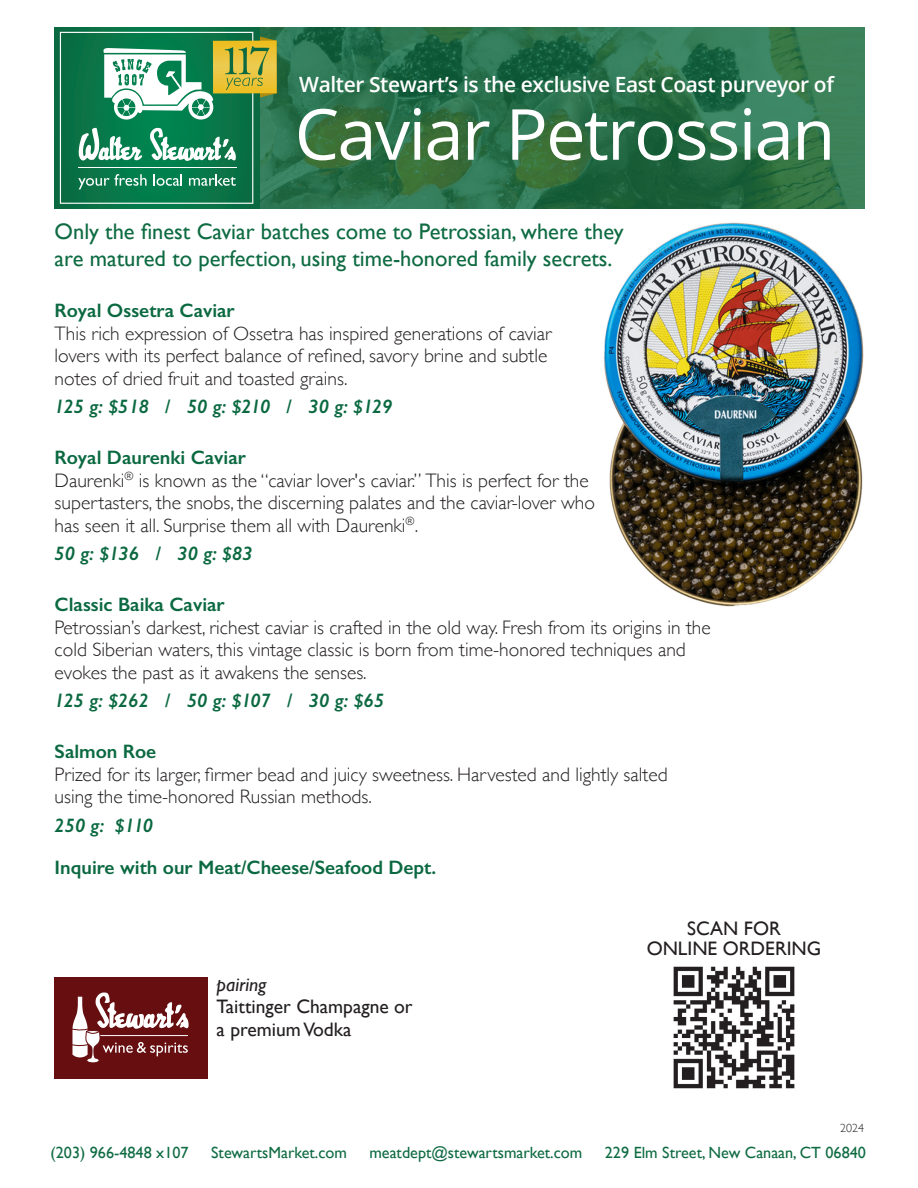
<style>
.page{position:relative;width:918px;height:1188px;background:#fff}
.page>*{position:absolute;margin:0;border:0;box-sizing:border-box;transform-origin:0 0}
.t1{font:70.5px "Open Sans";letter-spacing:-.025em;color:#fff}
._20__Bar_Heads{font:22.5px/27px "Gill Sans";color:#0e6b42}
.t2{font:600 21px "Open Sans";letter-spacing:-.02em;color:#fff}
._50_Body{font:300 19.5px/22.5px "Gill Sans";color:#231f20}
._40_Subheads{font:600 19.5px "Gill Sans";color:#0b6941}
._50_Body-2{font:19.5px/22.5px "Gill Sans";color:#231f20}
._40_Subheads-2{font:italic 600 19.5px "Gill Sans";color:#0b6941}
._40_Subheads-3{font:italic 600 19.5px "Gill Sans";letter-spacing:-.025em;color:#0b6941}
._50_Body-3{font:italic 19.5px "Gill Sans";color:#231f20}
.t3{font:16.2px "Gill Sans";color:#0e6b42}
._50_Body-4{font:300 12px "Gill Sans";color:#231f20}
</style>
<div class="page">
<svg style="left:259px;top:27px;width:605px;height:182px;background:#2b7049"></svg>
<svg style="left:54px;top:27px;width:205px;height:182px;background:#0e7248"></svg>
<svg style="left:60px;top:32px;width:217px;height:172px;background:#49966a"></svg>
<img style="left:603px;top:222px;width:261px;height:385px">
<div style="left:54px;top:977px;width:154px;height:102px;background:#660e10"></div>
<div style="left:87px;top:1058px;width:12px;height:5px;background:#fff;border-radius:50%"></div>
<div style="left:86px;top:1057px;width:14px;height:6px;border:1px solid #660e10;border-radius:50%"></div>
<svg style="left:72px;top:992px;width:117px;height:67px"></svg>
<img style="left:673px;top:966px;width:122px;height:123px">
<p class="t2" style="left:299px;top:70px;width:536px">Walter Stewart’s is the exclusive East Coast purveyor of</p>
<p class="t1" style="left:295px;top:86px;width:542px">Caviar Petrossian</p>
<p class="_20__Bar_Heads" style="left:55px;top:218px;width:570px">Only the finest Caviar batches come to Petrossian, where they are matured to perfection, using time-honored family secrets.</p>
<p class="_40_Subheads" style="left:55px;top:299px;width:182px">Royal Ossetra Caviar</p>
<p class="_50_Body" style="left:55px;top:321px;width:498px">This rich expression of Ossetra has inspired generations of caviar lovers with its perfect balance of refined, savory brine and subtle notes of dried fruit and toasted grains.</p>
<p class="_40_Subheads-3" style="left:55px;top:395px;width:340px">125 g: $518 / 50 g: $210 / 30 g: $129</p>
<p class="_40_Subheads" style="left:55px;top:446px;width:193px">Royal Daurenki Caviar</p>
<p class="_50_Body" style="left:55px;top:468px;width:542px">Daurenki<sup>®</sup> is known as the “caviar lover's caviar.” This is perfect for the supertasters, the snobs, the discerning palates and the caviar-lover who has seen it all. Surprise them all with Daurenki<sup>®</sup>.</p>
<p class="_40_Subheads-2" style="left:55px;top:542px;width:200px">50 g: $136 / 30 g: $83</p>
<p class="_40_Subheads" style="left:55px;top:593px;width:172px">Classic Baika Caviar</p>
<p class="_50_Body" style="left:55px;top:615px;width:658px">Petrossian’s darkest, richest caviar is crafted in the old way. Fresh from its origins in the</p>
<p class="_50_Body" style="left:55px;top:638px;width:633px">cold Siberian waters, this vintage classic is born from time-honored techniques and</p>
<p class="_50_Body" style="left:55px;top:660px;width:314px">evokes the past as it awakens the senses.</p>
<p class="_40_Subheads-2" style="left:55px;top:689px;width:331px">125 g: $262 / 50 g: $107 / 30 g: $65</p>
<p class="_40_Subheads" style="left:55px;top:740px;width:103px">Salmon Roe</p>
<p class="_50_Body" style="left:55px;top:762px;width:615px">Prized for its larger, firmer bead and juicy sweetness. Harvested and lightly salted</p>
<p class="_50_Body" style="left:55px;top:785px;width:319px">using the time-honored Russian methods.</p>
<p class="_40_Subheads-2" style="left:55px;top:814px;width:100px">250 g: $110</p>
<p class="_40_Subheads" style="left:55px;top:856px;width:383px">Inquire with our Meat/Cheese/Seafood Dept.</p>
<p class="_50_Body-3" style="left:217px;top:973px;width:52px">pairing</p>
<p class="_50_Body-2" style="left:217px;top:995px;width:198px">Taittinger Champagne or a premium Vodka</p>
<p class="_50_Body-2" style="left:647px;top:919px;width:176px;line-height:19.5px;text-align:center">SCAN FOR<br>ONLINE ORDERING</p>
<p class="_50_Body-4" style="left:840px;top:1119px;width:25px">2024</p>
<p class="t3" style="left:51px;top:1143px;width:140px">(203) 966-4848 x107</p>
<p class="t3" style="left:211px;top:1143px;width:137px">StewartsMarket.com</p>
<p class="t3" style="left:369px;top:1143px;width:214px">meatdept@stewartsmarket.com</p>
<p class="t3" style="left:605px;top:1143px;width:263px">229 Elm Street, New Canaan, CT 06840</p>
</div>
